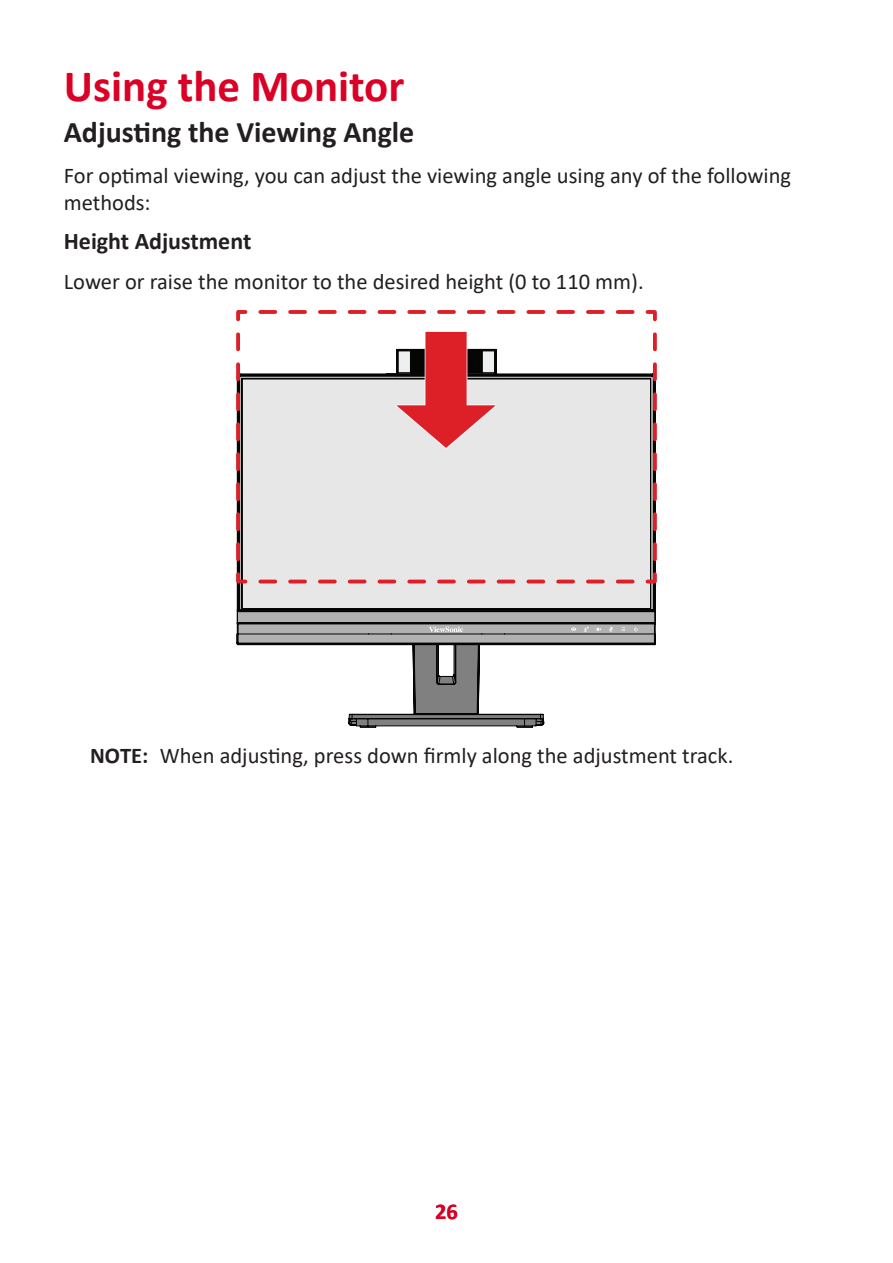
<style>
.page{position:relative;width:893px;height:1263px;background:#fff}
.page>*{position:absolute;margin:0;border:0;box-sizing:border-box;transform-origin:0 0}
.Heading_1{font:700 45px "Calibri";color:#db0025}
.Heading_2{font:700 30px "Calibri";color:#231f20}
.Heading_3{font:700 24px "Calibri";color:#231f20}
.Body{font:22.5px/27px "Calibri";color:#231f20}
.Note{font:22.5px "Calibri";color:#231f20}
.t1{font:700 22.5px "Calibri";color:#ce182f}
.s1{font-weight:700}
</style>
<div class="page">
<svg style="left:237px;top:373px;width:418px;height:272px"></svg>
<svg style="left:634px;top:627px;width:3px;height:4px"></svg>
<svg style="left:596px;top:627px;width:5px;height:4px"></svg>
<svg style="left:622px;top:627px;width:3px;height:4px"></svg>
<svg style="left:609px;top:627px;width:4px;height:5px"></svg>
<svg style="left:571px;top:627px;width:5px;height:4px"></svg>
<svg style="left:584px;top:626px;width:5px;height:5px"></svg>
<svg style="left:349px;top:601px;width:195px;height:126px"></svg>
<svg style="left:392px;top:331px;width:108px;height:119px"></svg>
<svg style="left:236px;top:570px;width:397px;height:15px"></svg>
<svg style="left:236px;top:310px;width:13px;height:249px"></svg>
<svg style="left:260px;top:310px;width:397px;height:12px"></svg>
<svg style="left:644px;top:334px;width:13px;height:251px"></svg>
<p class="Heading_1" style="left:64px;top:54px;width:342px">Using the Monitor</p>
<p class="Heading_2" style="left:64px;top:111px;width:352px">Adjusting the Viewing Angle</p>
<p class="Body" style="left:64px;top:161px;width:729px">For optimal viewing, you can adjust the viewing angle using any of the following methods:</p>
<p class="Heading_3" style="left:64px;top:224px;width:189px">Height Adjustment</p>
<p class="Body" style="left:64px;top:267px;width:581px">Lower or raise the monitor to the desired height (0 to 110 mm).</p>
<p class="Note" style="left:90px;top:740px;width:645px"><span class="s1">NOTE:</span> When adjusting, press down firmly along the adjustment track.</p>
<p class="t1" style="left:435px;top:1196px;width:24px">26</p>
</div>
